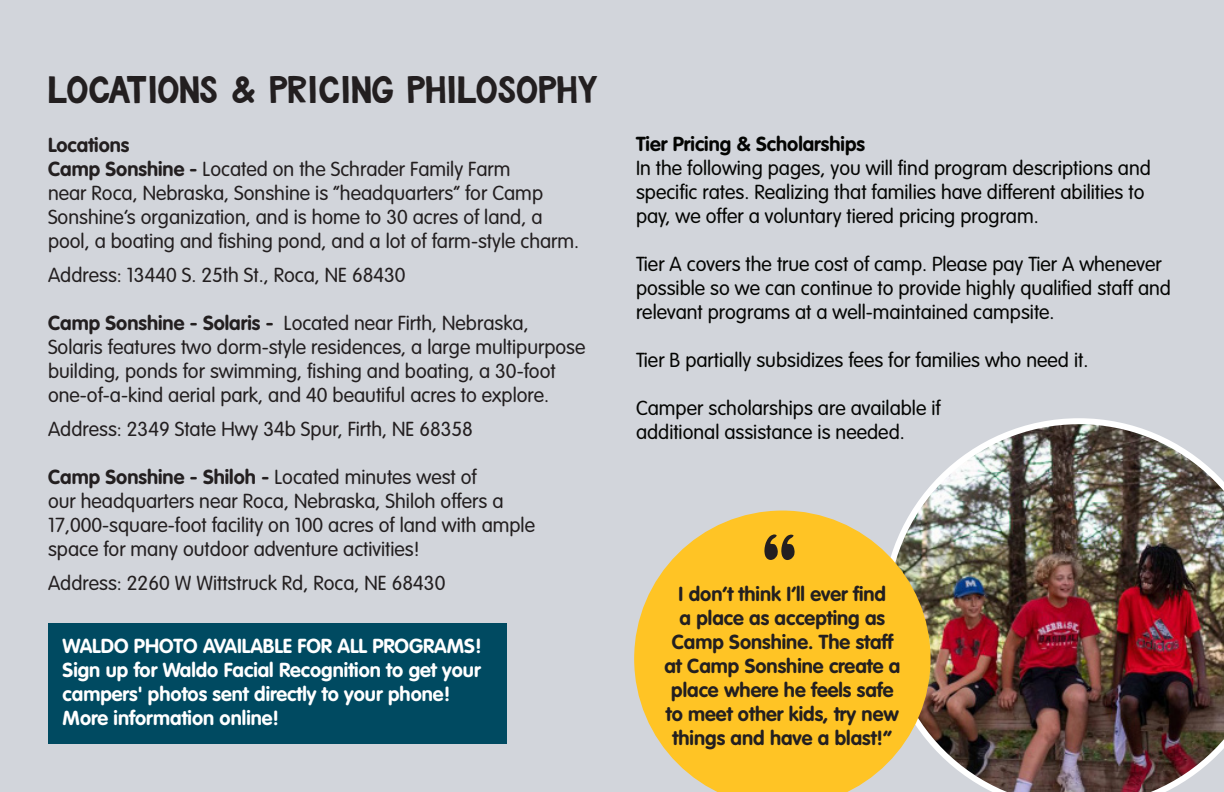
<style>
.page{position:relative;width:1224px;height:792px;background:#d2d5db}
.page>*{position:absolute;margin:0;border:0;box-sizing:border-box;transform-origin:0 0}
.t1{font:36px "Bluberry";color:#231f20}
.t2{font:300 20px/24px "VAG Rounded Std";color:#231f20}
.t3{font:300 20px/24px "VAG Rounded Std";color:#040503}
.t4{font:700 20px/24px "VAG Rounded Std";color:#231f20;text-align:center}
.t5{font:700 20px/24px "VAG Rounded Std";color:#fff}
.t6{font:700 20px "VAG Rounded Std";color:#040503}
.s1{font-weight:700}
</style>
<div class="page">
<img style="left:882px;top:418px;width:342px;height:374px">
<svg style="left:634px;top:511px;width:297px;height:281px"></svg>
<svg style="left:764px;top:534px;width:31px;height:26px"></svg>
<div style="left:48px;top:623px;width:459px;height:121px;background:#004a61"></div>
<p class="t1" style="left:48px;top:73px;width:552px">LOCATIONS &amp; PRICING PHILOSOPHY</p>
<p class="t2" style="left:48px;top:134px;width:533px"><span class="s1">Locations<br>Camp Sonshine -</span> Located on the Schrader Family Farm<br>near Roca, Nebraska, Sonshine is “headquarters” for Camp Sonshine’s organization, and is home to 30 acres of land, a pool, a boating and fishing pond, and a lot of farm-style charm.</p>
<p class="t2" style="left:48px;top:264px;width:359px">Address: 13440 S. 25th St., Roca, NE 68430</p>
<p class="t2" style="left:48px;top:312px;width:539px"><span class="s1">Camp Sonshine - Solaris -</span> Located near Firth, Nebraska, Solaris features two dorm-style residences, a large multipurpose building, ponds for swimming, fishing and boating, a 30-foot one-of-a-kind aerial park, and 40 beautiful acres to explore.</p>
<p class="t2" style="left:48px;top:418px;width:426px">Address: 2349 State Hwy 34b Spur, Firth, NE 68358</p>
<p class="t2" style="left:48px;top:466px;width:489px"><span class="s1">Camp Sonshine - Shiloh -</span> Located minutes west of<br>our headquarters near Roca, Nebraska, Shiloh offers a 17,000-square-foot facility on 100 acres of land with ample space for many outdoor adventure activities!</p>
<p class="t2" style="left:48px;top:572px;width:399px">Address: 2260 W Wittstruck Rd, Roca, NE 68430</p>
<p class="t5" style="left:63px;top:634px;width:421px">WALDO PHOTO AVAILABLE FOR ALL PROGRAMS!</p>
<p class="t5" style="left:63px;top:658px;width:420px">Sign up for Waldo Facial Recognition to get your campers' photos sent directly to your phone!<br>More information online!</p>
<p class="t6" style="left:636px;top:132px;width:231px">Tier Pricing &amp; Scholarships</p>
<p class="t3" style="left:636px;top:156px;width:516px">In the following pages, you will find program descriptions and specific rates. Realizing that families have different abilities to pay, we offer a voluntary tiered pricing program.</p>
<p class="t3" style="left:636px;top:252px;width:537px">Tier A covers the true cost of camp. Please pay Tier A whenever possible so we can continue to provide highly qualified staff and relevant programs at a well-maintained campsite.</p>
<p class="t3" style="left:636px;top:348px;width:454px">Tier B partially subsidizes fees for families who need it.</p>
<p class="t3" style="left:636px;top:396px;width:306px">Camper scholarships are available if additional assistance is needed.</p>
<p class="t4" style="left:664px;top:583px;width:237px">I don’t think I’ll ever find<br>a place as accepting as<br>Camp Sonshine. The staff at Camp Sonshine create a place where he feels safe to meet other kids, try new things and have a blast!”</p>
</div>
